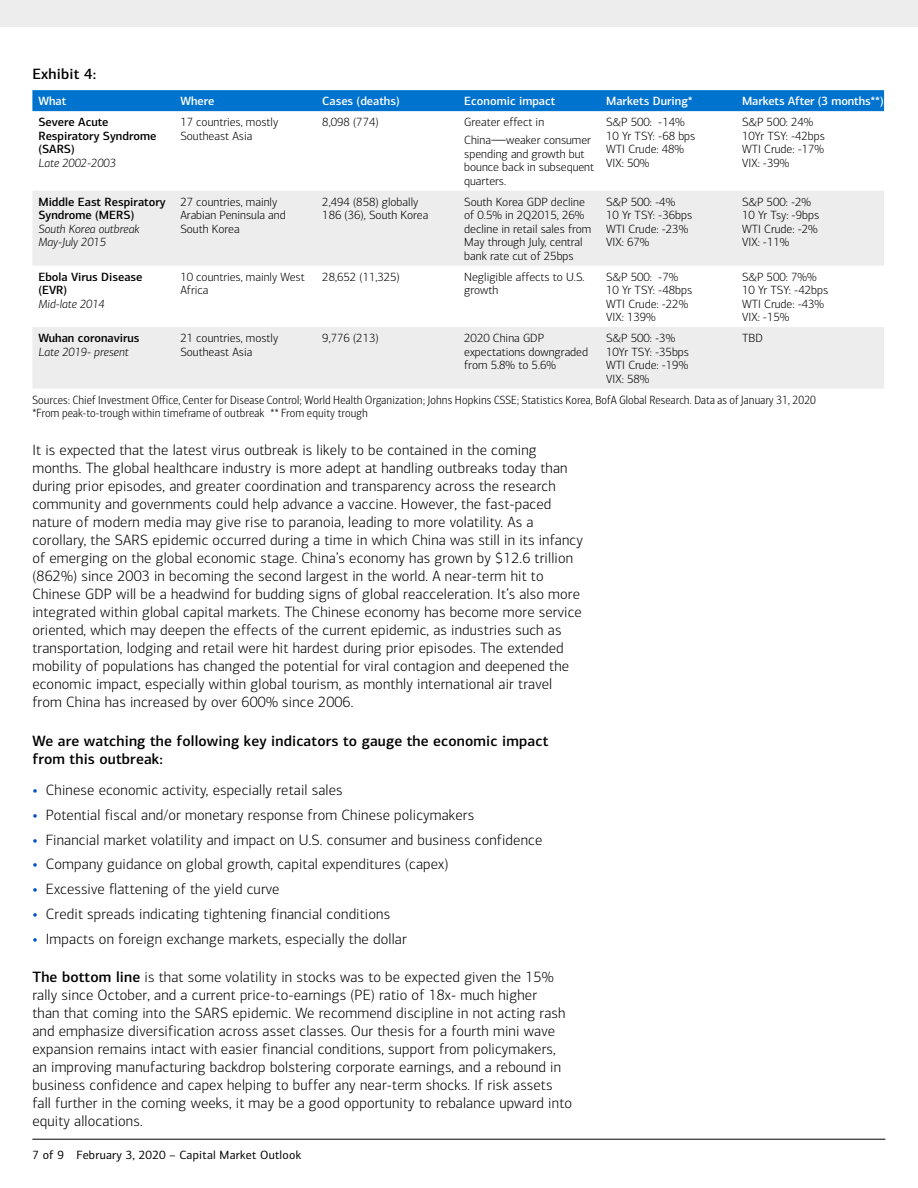
<style>
.page{position:relative;width:918px;height:1188px;background:#fff}
.page>*{position:absolute;margin:0;border:0;box-sizing:border-box;transform-origin:0 0}
.BODY{font:300 15px/18px "Connections";letter-spacing:.01em;color:#000}
.BODY-2{font:500 15px/18px "Connections";letter-spacing:.01em;color:#000}
.Body_TABLES_Exhibits{font:300 12px/13.5px "Connections";color:#000}
.Exhibit_Source{font:300 12px "Connections Cond";letter-spacing:.01em;color:#000}
.Body_TABLES_Exhibits-2{font:500 12px/13.5px "Connections";color:#000}
.H1_TABLES_Exhibits{font:500 12px "Connections";color:#fff}
.Body_TABLES_Exhibits-3{font:italic 300 12px "Connections";color:#000}
.t1{font:12px "Connections";letter-spacing:.02em;color:#000}
.s1{font-size:15px}
.s2{font-weight:500;color:#0052c2}
.s3{font-weight:500}
</style>
<div class="page">
<div style="left:0;top:0;width:918px;height:27px;background:#ededed"></div>
<hr style="left:32px;top:1139px;width:853px;height:1px;background:#000">
<div style="left:32px;top:90px;width:852px;height:21px;background:#0073cf"></div>
<svg style="left:32px;top:191px;width:852px;height:198px;fill:#ededed"></svg>
<p class="BODY-2" style="left:32px;top:65px;width:65px">Exhibit 4:</p>
<h1 class="H1_TABLES_Exhibits" style="left:38px;top:94px;width:29px">What</h1>
<h1 class="H1_TABLES_Exhibits" style="left:180px;top:94px;width:36px">Where</h1>
<h1 class="H1_TABLES_Exhibits" style="left:322px;top:94px;width:79px">Cases (deaths)</h1>
<h1 class="H1_TABLES_Exhibits" style="left:464px;top:94px;width:93px">Economic impact</h1>
<h1 class="H1_TABLES_Exhibits" style="left:606px;top:94px;width:88px">Markets During*</h1>
<h1 class="H1_TABLES_Exhibits" style="left:742px;top:94px;width:143px">Markets After (3 months**)</h1>
<p class="Body_TABLES_Exhibits-2" style="left:38px;top:115px;width:119px">Severe Acute<br>Respiratory Syndrome (SARS)</p>
<p class="Body_TABLES_Exhibits-3" style="left:38px;top:156px;width:79px">Late 2002-2003</p>
<p class="Body_TABLES_Exhibits" style="left:180px;top:115px;width:99px">17 countries, mostly<br>Southeast Asia</p>
<p class="Body_TABLES_Exhibits" style="left:322px;top:115px;width:58px">8,098 (774)</p>
<p class="Body_TABLES_Exhibits" style="left:464px;top:113px;width:128px;line-height:18px">Greater effect in<br>China<span class="s1">—</span>weaker consumer</p>
<p class="Body_TABLES_Exhibits" style="left:464px;top:147px;width:131px">spending and growth but bounce back in subsequent quarters.</p>
<p class="Body_TABLES_Exhibits" style="left:606px;top:115px;width:80px">S&amp;P 500: -14%</p>
<p class="Body_TABLES_Exhibits" style="left:606px;top:129px;width:91px">10 Yr TSY: -68 bps</p>
<p class="Body_TABLES_Exhibits" style="left:606px;top:142px;width:79px">WTI Crude: 48%</p>
<p class="Body_TABLES_Exhibits" style="left:606px;top:156px;width:45px">VIX: 50%</p>
<p class="Body_TABLES_Exhibits" style="left:742px;top:115px;width:73px">S&amp;P 500: 24%</p>
<p class="Body_TABLES_Exhibits" style="left:742px;top:129px;width:84px">10Yr TSY: -42bps</p>
<p class="Body_TABLES_Exhibits" style="left:742px;top:142px;width:84px">WTI Crude: -17%</p>
<p class="Body_TABLES_Exhibits" style="left:742px;top:156px;width:49px">VIX: -39%</p>
<p class="Body_TABLES_Exhibits-2" style="left:38px;top:195px;width:129px">Middle East Respiratory<br>Syndrome (MERS)</p>
<p class="Body_TABLES_Exhibits-3" style="left:38px;top:222px;width:103px">South Korea outbreak</p>
<p class="Body_TABLES_Exhibits-3" style="left:38px;top:235px;width:69px">May-July 2015</p>
<p class="Body_TABLES_Exhibits" style="left:180px;top:195px;width:107px">27 countries, mainly<br>Arabian Peninsula and<br>South Korea</p>
<p class="Body_TABLES_Exhibits" style="left:322px;top:195px;width:98px">2,494 (858) globally</p>
<p class="Body_TABLES_Exhibits" style="left:322px;top:208px;width:108px">186 (36), South Korea</p>
<p class="Body_TABLES_Exhibits" style="left:464px;top:195px;width:129px">South Korea GDP decline of 0.5% in 2Q2015, 26% decline in retail sales from<br>May through July, central bank rate cut of 25bps</p>
<p class="Body_TABLES_Exhibits" style="left:606px;top:195px;width:71px">S&amp;P 500: -4%</p>
<p class="Body_TABLES_Exhibits" style="left:606px;top:208px;width:88px">10 Yr TSY: -36bps</p>
<p class="Body_TABLES_Exhibits" style="left:606px;top:222px;width:84px">WTI Crude: -23%</p>
<p class="Body_TABLES_Exhibits" style="left:606px;top:235px;width:45px">VIX: 67%</p>
<p class="Body_TABLES_Exhibits" style="left:742px;top:195px;width:71px">S&amp;P 500: -2%</p>
<p class="Body_TABLES_Exhibits" style="left:742px;top:208px;width:79px">10 Yr Tsy: -9bps</p>
<p class="Body_TABLES_Exhibits" style="left:742px;top:222px;width:77px">WTI Crude: -2%</p>
<p class="Body_TABLES_Exhibits" style="left:742px;top:235px;width:49px">VIX: -11%</p>
<p class="Body_TABLES_Exhibits-2" style="left:38px;top:270px;width:106px">Ebola Virus Disease (EVR)</p>
<p class="Body_TABLES_Exhibits-3" style="left:38px;top:297px;width:68px">Mid-late 2014</p>
<p class="Body_TABLES_Exhibits" style="left:180px;top:270px;width:126px">10 countries, mainly West<br>Africa</p>
<p class="Body_TABLES_Exhibits" style="left:322px;top:270px;width:79px">28,652 (11,325)</p>
<p class="Body_TABLES_Exhibits" style="left:464px;top:270px;width:122px">Negligible affects to U.S. growth</p>
<p class="Body_TABLES_Exhibits" style="left:606px;top:270px;width:74px">S&amp;P 500: -7%</p>
<p class="Body_TABLES_Exhibits" style="left:606px;top:283px;width:88px">10 Yr TSY: -48bps</p>
<p class="Body_TABLES_Exhibits" style="left:606px;top:297px;width:84px">WTI Crude: -22%</p>
<p class="Body_TABLES_Exhibits" style="left:606px;top:310px;width:51px">VIX: 139%</p>
<p class="Body_TABLES_Exhibits" style="left:742px;top:270px;width:76px">S&amp;P 500: 7%%</p>
<p class="Body_TABLES_Exhibits" style="left:742px;top:283px;width:88px">10 Yr TSY: -42bps</p>
<p class="Body_TABLES_Exhibits" style="left:742px;top:297px;width:84px">WTI Crude: -43%</p>
<p class="Body_TABLES_Exhibits" style="left:742px;top:310px;width:49px">VIX: -15%</p>
<p class="Body_TABLES_Exhibits-2" style="left:38px;top:331px;width:103px">Wuhan coronavirus</p>
<p class="Body_TABLES_Exhibits-3" style="left:38px;top:345px;width:92px">Late 2019- present</p>
<p class="Body_TABLES_Exhibits" style="left:180px;top:331px;width:99px">21 countries, mostly<br>Southeast Asia</p>
<p class="Body_TABLES_Exhibits" style="left:322px;top:331px;width:58px">9,776 (213)</p>
<p class="Body_TABLES_Exhibits" style="left:464px;top:331px;width:125px">2020 China GDP expectations downgraded from 5.8% to 5.6%</p>
<p class="Body_TABLES_Exhibits" style="left:606px;top:331px;width:71px">S&amp;P 500: -3%</p>
<p class="Body_TABLES_Exhibits" style="left:606px;top:345px;width:84px">10Yr TSY: -35bps</p>
<p class="Body_TABLES_Exhibits" style="left:606px;top:358px;width:84px">WTI Crude: -19%</p>
<p class="Body_TABLES_Exhibits" style="left:606px;top:372px;width:45px">VIX: 58%</p>
<p class="Body_TABLES_Exhibits" style="left:742px;top:331px;width:22px">TBD</p>
<p class="Exhibit_Source" style="left:32px;top:393px;width:785px">Sources: Chief Investment Office, Center for Disease Control; World Health Organization; Johns Hopkins CSSE; Statistics Korea, BofA Global Research. Data as of January 31, 2020</p>
<p class="Exhibit_Source" style="left:32px;top:407px;width:337px">*From peak-to-trough within timeframe of outbreak ** From equity trough</p>
<p class="BODY" style="left:32px;top:441px;width:552px">It is expected that the latest virus outbreak is likely to be contained in the coming months. The global healthcare industry is more adept at handling outbreaks today than during prior episodes, and greater coordination and transparency across the research community and governments could help advance a vaccine. However, the fast-paced nature of modern media may give rise to paranoia, leading to more volatility. As a corollary, the SARS epidemic occurred during a time in which China was still in its infancy of emerging on the global economic stage. China’s economy has grown by $12.6 trillion (862%) since 2003 in becoming the second largest in the world. A near-term hit to Chinese GDP will be a headwind for budding signs of global reacceleration. It’s also more integrated within global capital markets. The Chinese economy has become more service oriented, which may deepen the effects of the current epidemic, as industries such as transportation, lodging and retail were hit hardest during prior episodes. The extended mobility of populations has changed the potential for viral contagion and deepened the economic impact, especially within global tourism, as monthly international air travel from China has increased by over 600% since 2006.</p>
<p class="BODY-2" style="left:32px;top:731px;width:517px">We are watching the following key indicators to gauge the economic impact from this outbreak:</p>
<p class="BODY" style="left:32px;top:781px;width:312px"><span class="s2">•</span> Chinese economic activity, especially retail sales</p>
<p class="BODY" style="left:32px;top:806px;width:443px"><span class="s2">•</span> Potential fiscal and/or monetary response from Chinese policymakers</p>
<p class="BODY" style="left:32px;top:831px;width:511px"><span class="s2">•</span> Financial market volatility and impact on U.S. consumer and business confidence</p>
<p class="BODY" style="left:32px;top:855px;width:418px"><span class="s2">•</span> Company guidance on global growth, capital expenditures (capex)</p>
<p class="BODY" style="left:32px;top:880px;width:249px"><span class="s2">•</span> Excessive flattening of the yield curve</p>
<p class="BODY" style="left:32px;top:905px;width:359px"><span class="s2">•</span> Credit spreads indicating tightening financial conditions</p>
<p class="BODY" style="left:32px;top:930px;width:376px"><span class="s2">•</span> Impacts on foreign exchange markets, especially the dollar</p>
<p class="BODY" style="left:32px;top:968px;width:541px"><span class="s3">The bottom line</span> is that some volatility in stocks was to be expected given the 15% rally since October, and a current price-to-earnings (PE) ratio of 18x- much higher<br>than that coming into the SARS epidemic. We recommend discipline in not acting rash and emphasize diversification across asset classes. Our thesis for a fourth mini wave expansion remains intact with easier financial conditions, support from policymakers, an improving manufacturing backdrop bolstering corporate earnings, and a rebound in business confidence and capex helping to buffer any near-term shocks. If risk assets fall further in the coming weeks, it may be a good opportunity to rebalance upward into equity allocations.</p>
<p class="t1" style="left:32px;top:1148px;width:270px">7 of 9 February 3, 2020 – Capital Market Outlook</p>
</div>
